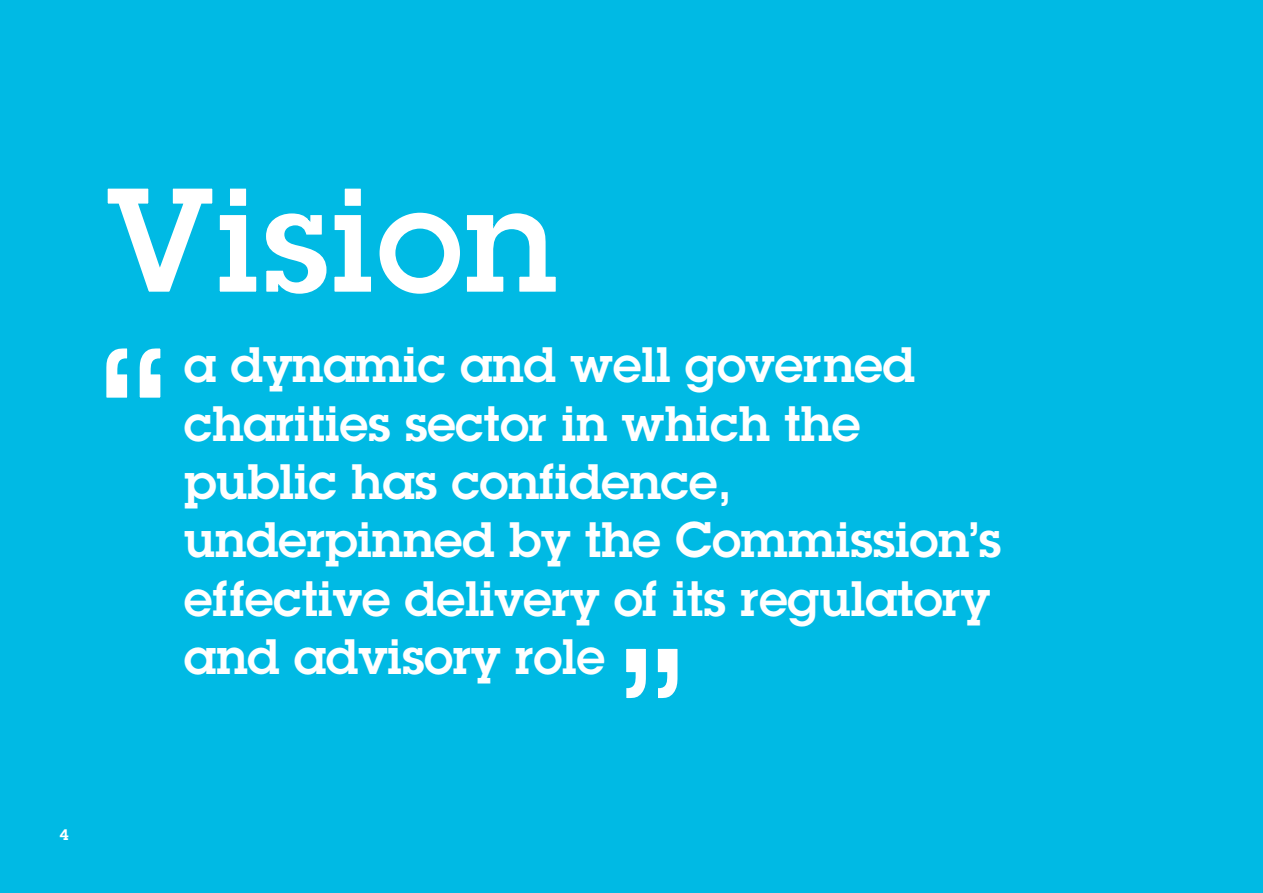
<style>
.page{position:relative;width:1263px;height:893px;background:#00bae4}
.page>*{position:absolute;margin:0;border:0;box-sizing:border-box;transform-origin:0 0}
.t1{font:600 180px "Lubalin Graph";color:#fff}
.t2{font:600 180px "Lubalin Graph";color:#fff;scale:.95 1}
.t3{font:600 146.7px "Lubalin Graph";letter-spacing:.01em;color:#fff}
.t4{font:600 48.6px/58.3px "Lubalin Graph";color:#fff}
.t5{font:600 15px "Lubalin Graph";color:#fff}
</style>
<div class="page">
<h2 class="t3" style="left:106px;top:156px;width:453px">Vision</h2>
<h1 class="t1" style="left:99px;top:309px;width:70px">“</h1>
<p class="t4" style="left:184px;top:336px;width:818px">a dynamic and well governed charities sector in which the public has confidence, underpinned by the Commission’s effective delivery of its regulatory and advisory role</p>
<h1 class="t2" style="left:619px;top:609px;width:70px">”</h1>
<p class="t5" style="left:60px;top:826px;width:10px">4</p>
</div>
